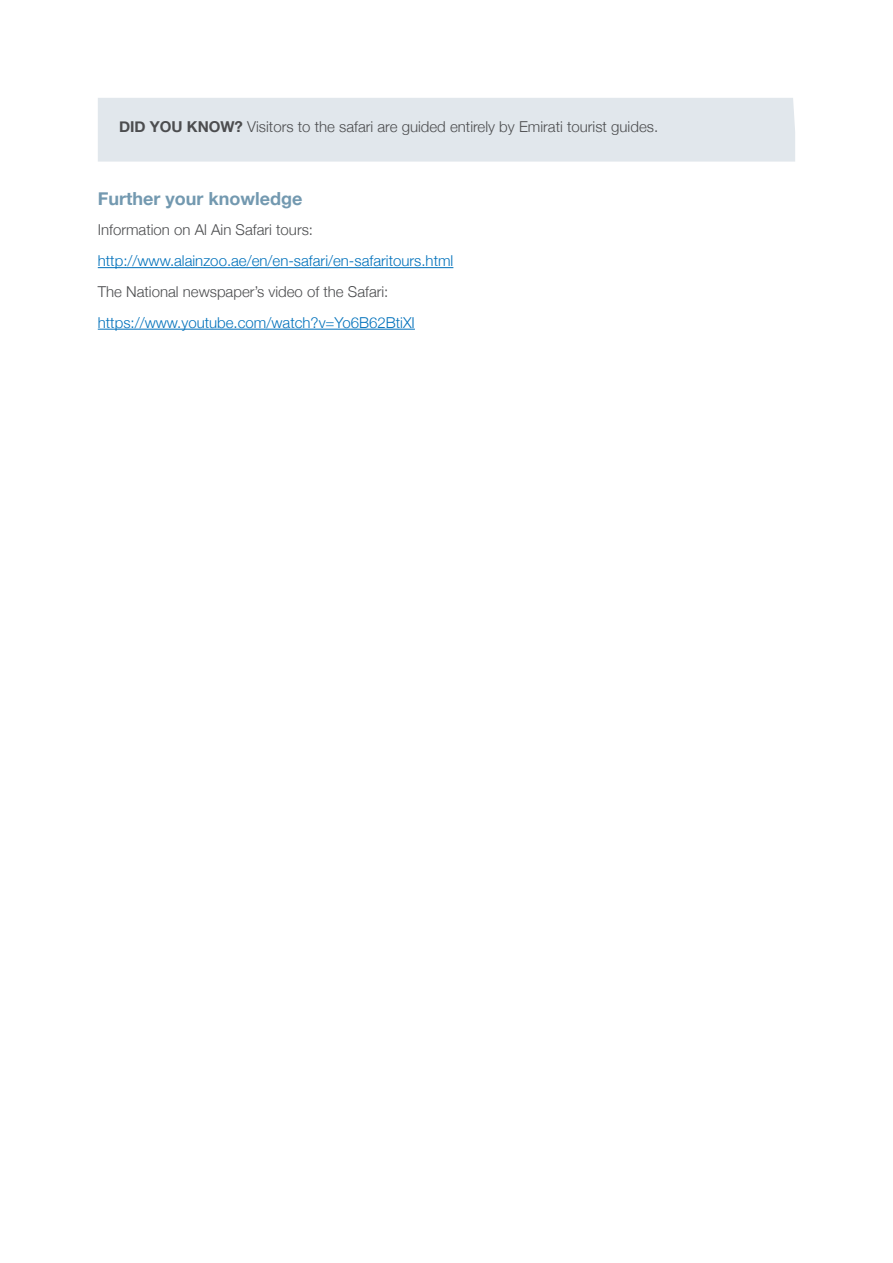
<style>
.page{position:relative;width:893px;height:1263px;background:#fff}
.page>*{position:absolute;margin:0;border:0;box-sizing:border-box;transform-origin:0 0}
.t1{font:700 18px "Helvetica Neue";color:#7399b0}
.t2{font:300 15px "Helvetica Neue";color:#4c4d4f}
.t3{font:300 15px "Helvetica Neue";color:#0071bb}
.s1{font-weight:700}
</style>
<div class="page">
<div style="left:98px;top:98px;width:697px;height:64px;background:#e1e7ec"></div>
<hr style="left:98px;top:267px;width:355px;height:1px;background:#0071bb">
<hr style="left:98px;top:329px;width:317px;height:1px;background:#0071bb">
<p class="t2" style="left:119px;top:115px;width:541px"><span class="s1">DID YOU KNOW?</span> Visitors to the safari are guided entirely by Emirati tourist guides.</p>
<p class="t1" style="left:98px;top:184px;width:206px">Further your knowledge</p>
<p class="t2" style="left:98px;top:218px;width:217px">Information on Al Ain Safari tours:</p>
<p class="t3" style="left:98px;top:249px;width:357px">http://www.alainzoo.ae/en/en-safari/en-safaritours.html</p>
<p class="t2" style="left:98px;top:279px;width:292px">The National newspaper’s video of the Safari:</p>
<p class="t3" style="left:98px;top:310px;width:319px">https://www.youtube.com/watch?v=Yo6B62BtiXI</p>
</div>
